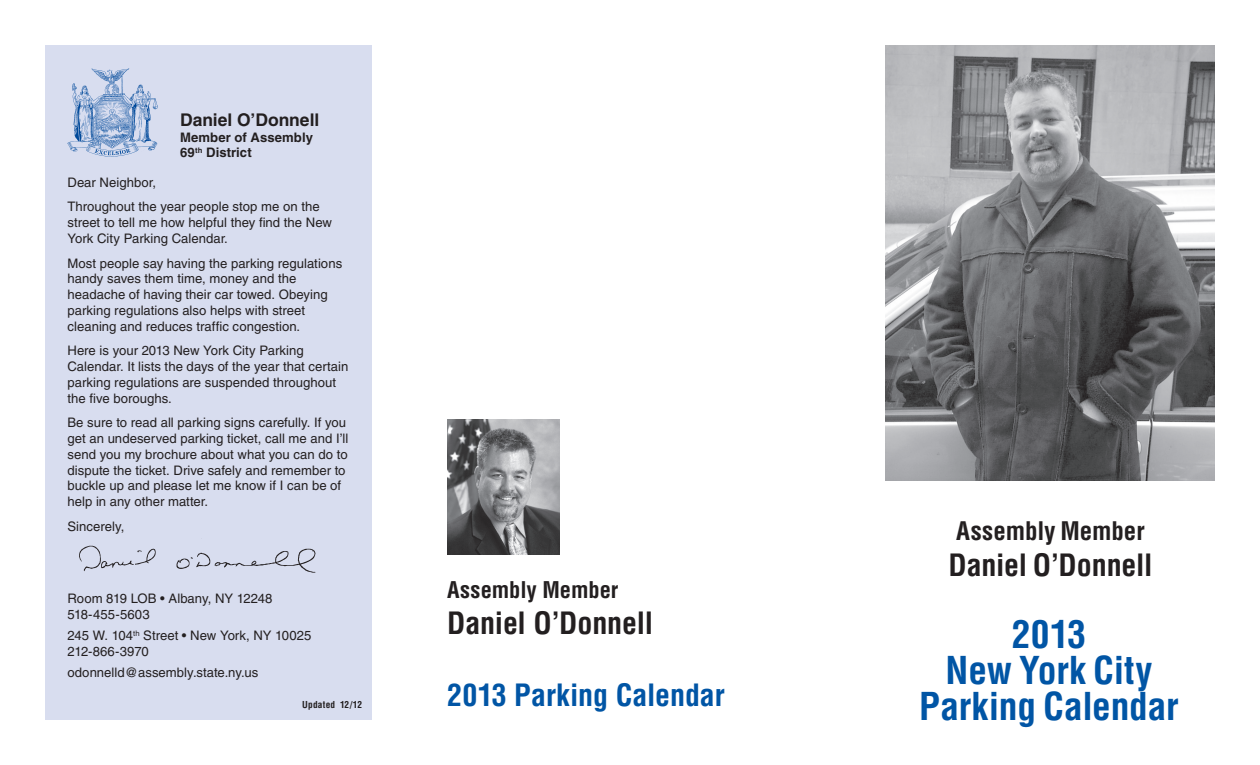
<style>
.page{position:relative;width:1260px;height:765px;background:#fff}
.page>*{position:absolute;margin:0;border:0;box-sizing:border-box;transform-origin:0 0}
.t1{font:700 condensed 37.5px/36px "Helvetica";letter-spacing:-.005em;color:#0155a5;text-align:center}
.t2{font:700 condensed 30px "Helvetica";letter-spacing:-.01em;color:#231f20}
.t3{font:700 condensed 30px "Helvetica";color:#0155a5}
.t4{font:700 condensed 25px "Helvetica";letter-spacing:-.005em;color:#231f20}
.t5{font:700 condensed 22.5px "Helvetica";color:#231f20}
.t6{font:700 17.5px "Helvetica";color:#231f20}
.t7{font:13.12px/15.8px "Helvetica";color:#231f20}
.t8{font:700 13.12px "Helvetica";letter-spacing:.005em;color:#231f20}
.t9{font:700 condensed 9.38px "Helvetica";letter-spacing:.025em;color:#231f20}
</style>
<div class="page">
<div style="left:45px;top:45px;width:326px;height:675px;background:#d8ddef"></div>
<img style="left:68px;top:68px;width:90px;height:89px">
<img style="left:886px;top:45px;width:329px;height:436px">
<img style="left:79px;top:545px;width:237px;height:28px">
<img style="left:447px;top:419px;width:113px;height:135px">
<p class="t6" style="left:180px;top:109px;width:141px">Daniel O’Donnell</p>
<p class="t8" style="left:180px;top:129px;width:134px">Member of Assembly</p>
<p class="t8" style="left:180px;top:145px;width:73px">69<sup>th</sup> District</p>
<p class="t7" style="left:68px;top:170px;width:254px;line-height:24.8px">Dear Neighbor,<br>Throughout the year people stop me on the</p>
<p class="t7" style="left:68px;top:215px;width:266px">street to tell me how helpful they find the New<br>York City Parking Calendar.</p>
<p class="t7" style="left:68px;top:255px;width:276px">Most people say having the parking regulations handy saves them time, money and the headache of having their car towed. Obeying parking regulations also helps with street cleaning and reduces traffic congestion.</p>
<p class="t7" style="left:68px;top:343px;width:282px">Here is your 2013 New York City Parking Calendar. It lists the days of the year that certain parking regulations are suspended throughout the five boroughs.</p>
<p class="t7" style="left:68px;top:415px;width:282px">Be sure to read all parking signs carefully. If you get an undeserved parking ticket, call me and I’ll send you my brochure about what you can do to dispute the ticket. Drive safely and remember to buckle up and please let me know if I can be of help in any other matter.</p>
<p class="t7" style="left:68px;top:518px;width:59px">Sincerely,</p>
<p class="t7" style="left:68px;top:590px;width:207px">Room 819 LOB • Albany, NY 12248<br>518-455-5603</p>
<p class="t7" style="left:68px;top:628px;width:245px">245 W. 104<sup>th</sup> Street • New York, NY 10025<br>212-866-3970</p>
<p class="t7" style="left:68px;top:665px;width:193px">odonnelld@assembly.state.ny.us</p>
<p class="t9" style="left:302px;top:699px;width:62px">Updated 12/12</p>
<p class="t5" style="left:447px;top:576px;width:173px">Assembly Member</p>
<p class="t2" style="left:447px;top:604px;width:207px">Daniel O’Donnell</p>
<p class="t3" style="left:447px;top:676px;width:279px">2013 Parking Calendar</p>
<p class="t4" style="left:956px;top:515px;width:190px">Assembly Member</p>
<p class="t2" style="left:948px;top:546px;width:205px">Daniel O’Donnell</p>
<h1 class="t1" style="left:919px;top:616px;width:261px">2013<br>New York City<br>Parking Calendar</h1>
</div>
